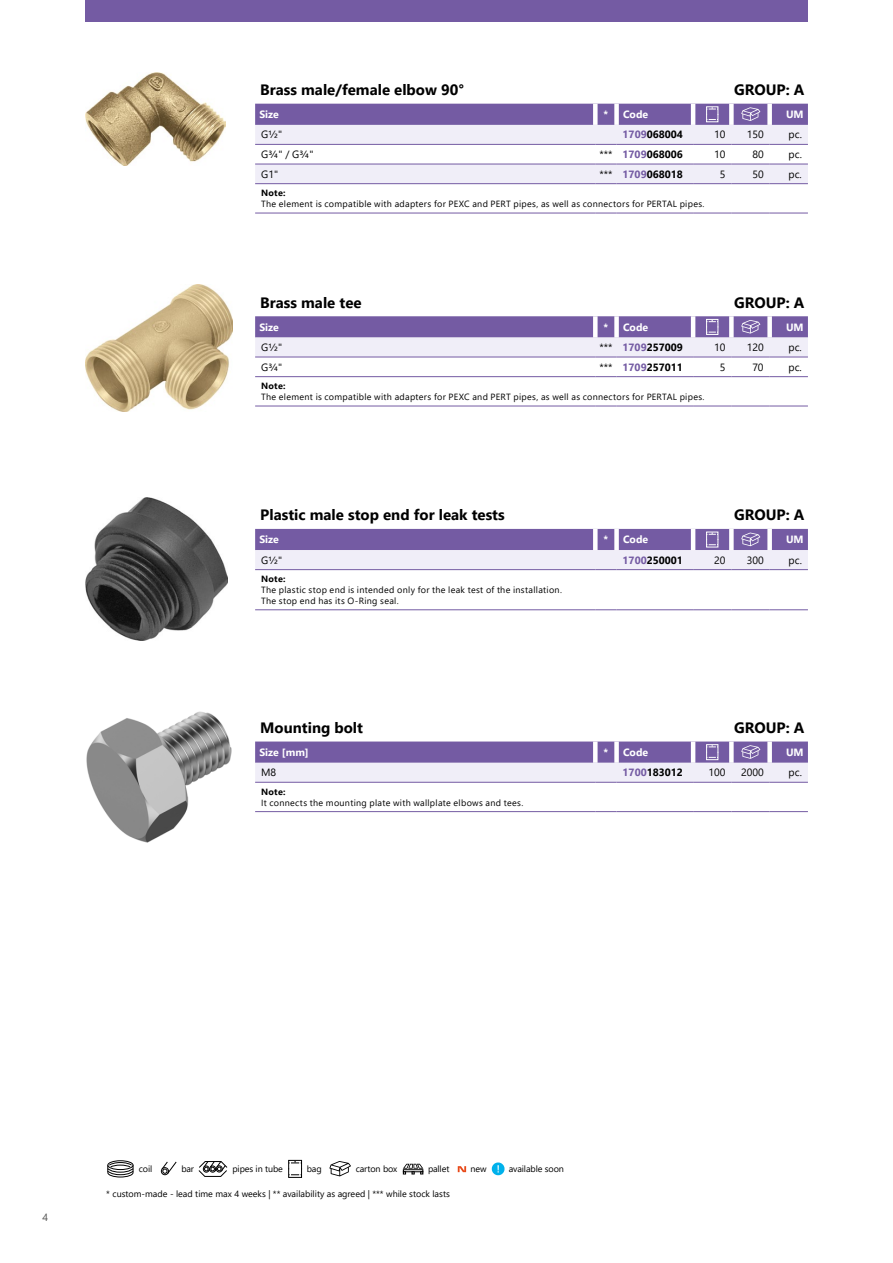
<style>
.page{position:relative;width:893px;height:1263px;background:#fff}
.page>*{position:absolute;margin:0;border:0;box-sizing:border-box;transform-origin:0 0}
.t1{font:700 15px "Segoe UI";color:#000}
.t2{font:700 10.5px "Segoe UI";color:#000}
.t3{font:10.5px "Segoe UI";color:#000}
.t4{font:700 10.5px "Segoe UI";color:#fff}
.t5{font:10.5px "Segoe UI";color:#575756}
.t6{font:9px/10.8px "Segoe UI";letter-spacing:.03em;color:#000}
.t7{font:9px "Segoe UI";color:#000}
.t8{font:9px "Segoe UI";letter-spacing:-.01em;color:#000}
.t9{font:700 9px "Segoe UI";letter-spacing:.03em;color:#000}
.s1{color:#745ba3}
.s2{font-weight:400}
</style>
<div class="page">
<div style="left:107px;top:1160px;width:26px;height:10px;border:1px solid #000;border-radius:50%"></div>
<svg style="left:107px;top:1162px;width:27px;height:16px"></svg>
<div style="left:161px;top:1167px;width:8px;height:8px;border:1px solid #000;border-radius:50%"></div>
<svg style="left:161px;top:1161px;width:16px;height:13px"></svg>
<svg style="left:198px;top:1161px;width:30px;height:16px"></svg>
<svg style="left:288px;top:1159px;width:14px;height:19px"></svg>
<svg style="left:329px;top:1161px;width:22px;height:15px"></svg>
<svg style="left:403px;top:1164px;width:20px;height:10px"></svg>
<svg style="left:458px;top:1166px;width:8px;height:6px"></svg>
<svg style="left:492px;top:1162px;width:12px;height:13px"></svg>
<div style="left:85px;top:0;width:723px;height:21px;background:#745ba3"></div>
<hr style="left:255px;top:213px;width:340px;height:1px;background:#745ba3">
<svg style="left:595px;top:213px;width:22px;height:1px"></svg>
<hr style="left:617px;top:213px;width:76px;height:1px;background:#745ba3">
<hr style="left:693px;top:213px;width:38px;height:1px;background:#745ba3">
<hr style="left:731px;top:213px;width:39px;height:1px;background:#745ba3">
<hr style="left:770px;top:213px;width:38px;height:1px;background:#745ba3">
<svg style="left:255px;top:104px;width:553px;height:80px"></svg>
<img style="left:85px;top:72px;width:141px;height:94px">
<hr style="left:255px;top:376px;width:340px;height:1px;background:#745ba3">
<svg style="left:595px;top:376px;width:22px;height:1px"></svg>
<hr style="left:617px;top:376px;width:76px;height:1px;background:#745ba3">
<hr style="left:693px;top:376px;width:38px;height:1px;background:#745ba3">
<hr style="left:731px;top:376px;width:39px;height:1px;background:#745ba3">
<hr style="left:770px;top:376px;width:38px;height:1px;background:#745ba3">
<hr style="left:255px;top:406px;width:340px;height:1px;background:#745ba3">
<svg style="left:595px;top:406px;width:22px;height:1px"></svg>
<hr style="left:617px;top:406px;width:76px;height:1px;background:#745ba3">
<hr style="left:693px;top:406px;width:38px;height:1px;background:#745ba3">
<hr style="left:731px;top:406px;width:39px;height:1px;background:#745ba3">
<hr style="left:770px;top:406px;width:38px;height:1px;background:#745ba3">
<svg style="left:255px;top:316px;width:553px;height:42px;background:#b2a5cd"></svg>
<img style="left:85px;top:285px;width:147px;height:126px">
<hr style="left:255px;top:609px;width:340px;height:1px;background:#745ba3">
<svg style="left:595px;top:609px;width:22px;height:1px"></svg>
<hr style="left:617px;top:609px;width:76px;height:1px;background:#745ba3">
<hr style="left:693px;top:609px;width:38px;height:1px;background:#745ba3">
<hr style="left:731px;top:609px;width:39px;height:1px;background:#745ba3">
<hr style="left:770px;top:609px;width:38px;height:1px;background:#745ba3">
<svg style="left:255px;top:529px;width:553px;height:41px;background:#b1a4cd"></svg>
<img style="left:85px;top:497px;width:142px;height:143px">
<hr style="left:255px;top:811px;width:340px;height:1px;background:#745ba3">
<svg style="left:595px;top:811px;width:22px;height:1px"></svg>
<hr style="left:617px;top:811px;width:76px;height:1px;background:#745ba3">
<hr style="left:693px;top:811px;width:38px;height:1px;background:#745ba3">
<hr style="left:731px;top:811px;width:39px;height:1px;background:#745ba3">
<hr style="left:770px;top:811px;width:38px;height:1px;background:#745ba3">
<svg style="left:255px;top:741px;width:553px;height:42px;background:#b2a5cd"></svg>
<img style="left:86px;top:711px;width:146px;height:132px">
<h1 class="t1" style="left:260px;top:76px;width:205px">Brass male/female elbow 90°</h1>
<h1 class="t1" style="left:734px;top:76px;width:72px">GROUP: A</h1>
<p class="t4" style="left:259px;top:104px;width:21px">Size</p>
<p class="t4" style="left:604px;top:104px;width:46px">* Code</p>
<p class="t4" style="left:786px;top:104px;width:19px">UM</p>
<p class="t3" style="left:261px;top:125px;width:23px">G½"</p>
<p class="t2" style="left:623px;top:125px;width:62px"><span class="s1">1709</span>068004</p>
<p class="t3" style="left:714px;top:125px;width:13px">10</p>
<p class="t3" style="left:747px;top:125px;width:18px">150</p>
<p class="t3" style="left:789px;top:125px;width:15px">pc.</p>
<p class="t3" style="left:261px;top:144px;width:54px">G¾" / G¾"</p>
<p class="t2" style="left:599px;top:144px;width:85px"><span class="s2">***</span> <span class="s1">1709</span>068006</p>
<p class="t3" style="left:714px;top:144px;width:13px">10</p>
<p class="t3" style="left:752px;top:144px;width:13px">80</p>
<p class="t3" style="left:789px;top:144px;width:15px">pc.</p>
<p class="t3" style="left:261px;top:164px;width:18px">G1"</p>
<p class="t2" style="left:599px;top:164px;width:85px"><span class="s2">***</span> <span class="s1">1709</span>068018</p>
<p class="t3" style="left:720px;top:164px;width:7px">5</p>
<p class="t3" style="left:752px;top:164px;width:13px">50</p>
<p class="t3" style="left:789px;top:164px;width:15px">pc.</p>
<p class="t9" style="left:261px;top:185px;width:26px">Note:</p>
<p class="t6" style="left:261px;top:198px;width:445px">The element is compatible with adapters for PEXC and PERT pipes, as well as connectors for PERTAL pipes.</p>
<h1 class="t1" style="left:260px;top:288px;width:103px">Brass male tee</h1>
<h1 class="t1" style="left:734px;top:288px;width:72px">GROUP: A</h1>
<p class="t4" style="left:259px;top:317px;width:21px">Size</p>
<p class="t4" style="left:604px;top:317px;width:46px">* Code</p>
<p class="t4" style="left:786px;top:317px;width:19px">UM</p>
<p class="t3" style="left:261px;top:337px;width:23px">G½"</p>
<p class="t2" style="left:599px;top:337px;width:85px"><span class="s2">***</span> <span class="s1">1709</span>257009</p>
<p class="t3" style="left:714px;top:337px;width:13px">10</p>
<p class="t3" style="left:747px;top:337px;width:18px">120</p>
<p class="t3" style="left:789px;top:337px;width:15px">pc.</p>
<p class="t3" style="left:261px;top:357px;width:23px">G¾"</p>
<p class="t2" style="left:599px;top:357px;width:85px"><span class="s2">***</span> <span class="s1">1709</span>257011</p>
<p class="t3" style="left:720px;top:357px;width:7px">5</p>
<p class="t3" style="left:752px;top:357px;width:13px">70</p>
<p class="t3" style="left:789px;top:357px;width:15px">pc.</p>
<p class="t9" style="left:261px;top:377px;width:26px">Note:</p>
<p class="t6" style="left:261px;top:391px;width:445px">The element is compatible with adapters for PEXC and PERT pipes, as well as connectors for PERTAL pipes.</p>
<h1 class="t1" style="left:260px;top:501px;width:246px">Plastic male stop end for leak tests</h1>
<h1 class="t1" style="left:734px;top:501px;width:72px">GROUP: A</h1>
<p class="t4" style="left:259px;top:530px;width:21px">Size</p>
<p class="t4" style="left:604px;top:530px;width:46px">* Code</p>
<p class="t4" style="left:786px;top:530px;width:19px">UM</p>
<p class="t3" style="left:261px;top:550px;width:23px">G½"</p>
<p class="t2" style="left:623px;top:550px;width:62px"><span class="s1">1700</span>250001</p>
<p class="t3" style="left:714px;top:550px;width:13px">20</p>
<p class="t3" style="left:747px;top:550px;width:18px">300</p>
<p class="t3" style="left:789px;top:550px;width:15px">pc.</p>
<p class="t9" style="left:261px;top:570px;width:26px">Note:</p>
<p class="t6" style="left:261px;top:584px;width:302px">The plastic stop end is intended only for the leak test of the installation.<br>The stop end has its O-Ring seal.</p>
<h1 class="t1" style="left:260px;top:713px;width:104px">Mounting bolt</h1>
<h1 class="t1" style="left:734px;top:713px;width:72px">GROUP: A</h1>
<p class="t4" style="left:259px;top:742px;width:51px">Size [mm]</p>
<p class="t4" style="left:604px;top:742px;width:46px">* Code</p>
<p class="t4" style="left:786px;top:742px;width:19px">UM</p>
<p class="t3" style="left:261px;top:763px;width:17px">M8</p>
<p class="t2" style="left:623px;top:763px;width:62px"><span class="s1">1700</span>183012</p>
<p class="t3" style="left:708px;top:763px;width:18px">100</p>
<p class="t3" style="left:741px;top:763px;width:24px">2000</p>
<p class="t3" style="left:789px;top:763px;width:15px">pc.</p>
<p class="t9" style="left:261px;top:783px;width:26px">Note:</p>
<p class="t6" style="left:261px;top:796px;width:264px">It connects the mounting plate with wallplate elbows and tees.</p>
<p class="t5" style="left:43px;top:1207px;width:7px">4</p>
<p class="t6" style="left:139px;top:1163px;width:15px">coil</p>
<p class="t6" style="left:181px;top:1163px;width:14px">bar</p>
<p class="t8" style="left:232px;top:1160px;width:52px">pipes in tube</p>
<p class="t6" style="left:307px;top:1163px;width:16px">bag</p>
<p class="t8" style="left:356px;top:1160px;width:43px">carton box</p>
<p class="t6" style="left:428px;top:1163px;width:23px">pallet</p>
<p class="t6" style="left:470px;top:1163px;width:18px">new</p>
<p class="t8" style="left:509px;top:1160px;width:57px">available soon</p>
<p class="t7" style="left:106px;top:1185px;width:345px">* custom-made - lead time max 4 weeks | ** availability as agreed | *** while stock lasts</p>
</div>
